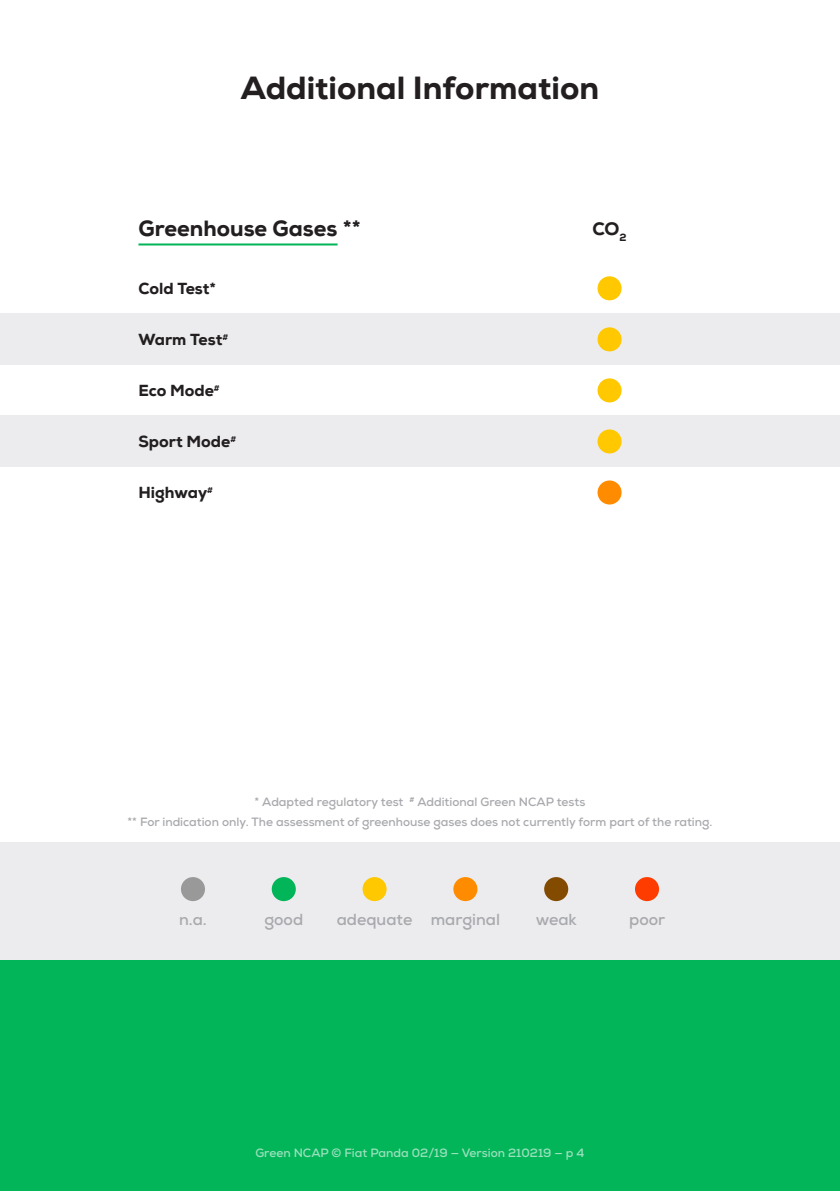
<style>
.page{position:relative;width:840px;height:1191px;background:#fff}
.page>*{position:absolute;margin:0;border:0;box-sizing:border-box;transform-origin:0 0}
.Testtitle{font:800 32px "Nexa";color:#231f20}
.TestSubtitle{font:800 22px "Nexa";color:#231f20}
.TestCategory{font:800 18px "Nexa";color:#231f20}
.Testname{font:800 16px "Nexa";color:#231f20}
.t1{font:700 16px "Nexa";color:#a8a9ad}
.AdditionalInfo{font:700 12px "Nexa";color:#a8a9ad}
.t2{font:700 12px "Nexa";color:#9ae1bd}
</style>
<div class="page">
<div style="left:0;top:960px;width:839px;height:231px;background:#03b559"></div>
<div style="left:0;top:842px;width:839px;height:118px;background:#ececee"></div>
<div style="left:181px;top:877px;width:24px;height:24px;background:#999;border-radius:50%"></div>
<div style="left:271px;top:877px;width:24px;height:24px;background:#03b559;border-radius:50%"></div>
<div style="left:362px;top:877px;width:24px;height:24px;background:#ffc800;border-radius:50%"></div>
<div style="left:453px;top:877px;width:24px;height:24px;background:#ff8c00;border-radius:50%"></div>
<div style="left:544px;top:877px;width:24px;height:24px;background:#824b00;border-radius:50%"></div>
<div style="left:634px;top:877px;width:24px;height:24px;background:#ff3c00;border-radius:50%"></div>
<div style="left:0;top:314px;width:839px;height:51px;background:#ececee"></div>
<div style="left:0;top:416px;width:839px;height:51px;background:#ececee"></div>
<hr style="left:138px;top:243px;width:199px;height:2px;background:#03b559">
<div style="left:597px;top:276px;width:24px;height:24px;background:#ffc800;border-radius:50%"></div>
<div style="left:597px;top:327px;width:24px;height:24px;background:#ffc800;border-radius:50%"></div>
<div style="left:597px;top:378px;width:24px;height:24px;background:#ffc800;border-radius:50%"></div>
<div style="left:597px;top:429px;width:24px;height:24px;background:#ffc800;border-radius:50%"></div>
<div style="left:597px;top:480px;width:24px;height:24px;background:#ff8c00;border-radius:50%"></div>
<p class="Testtitle" style="left:241px;top:68px;width:359px">Additional Information</p>
<p class="TestSubtitle" style="left:138px;top:215px;width:224px">Greenhouse Gases **</p>
<p class="TestCategory" style="left:592px;top:217px;width:36px">CO<sub>2</sub></p>
<p class="Testname" style="left:138px;top:278px;width:79px">Cold Test*</p>
<p class="Testname" style="left:138px;top:329px;width:91px">Warm Test<sup>#</sup></p>
<p class="Testname" style="left:138px;top:380px;width:83px">Eco Mode<sup>#</sup></p>
<p class="Testname" style="left:138px;top:431px;width:99px">Sport Mode<sup>#</sup></p>
<p class="Testname" style="left:138px;top:482px;width:76px">Highway<sup>#</sup></p>
<p class="AdditionalInfo" style="left:254px;top:794px;width:332px">* Adapted regulatory test <sup>#</sup> Additional Green NCAP tests</p>
<p class="AdditionalInfo" style="left:127px;top:814px;width:586px">** For indication only. The assessment of greenhouse gases does not currently form part of the rating.</p>
<h3 class="t1" style="left:179px;top:909px;width:29px">n.a.</h3>
<h3 class="t1" style="left:264px;top:909px;width:40px">good</h3>
<h3 class="t1" style="left:336px;top:909px;width:165px">adequate marginal</h3>
<h3 class="t1" style="left:535px;top:909px;width:43px">weak</h3>
<h3 class="t1" style="left:628px;top:909px;width:38px">poor</h3>
<p class="t2" style="left:255px;top:1145px;width:330px">Green NCAP © Fiat Panda 02/19 — Version 210219 — p 4</p>
</div>
